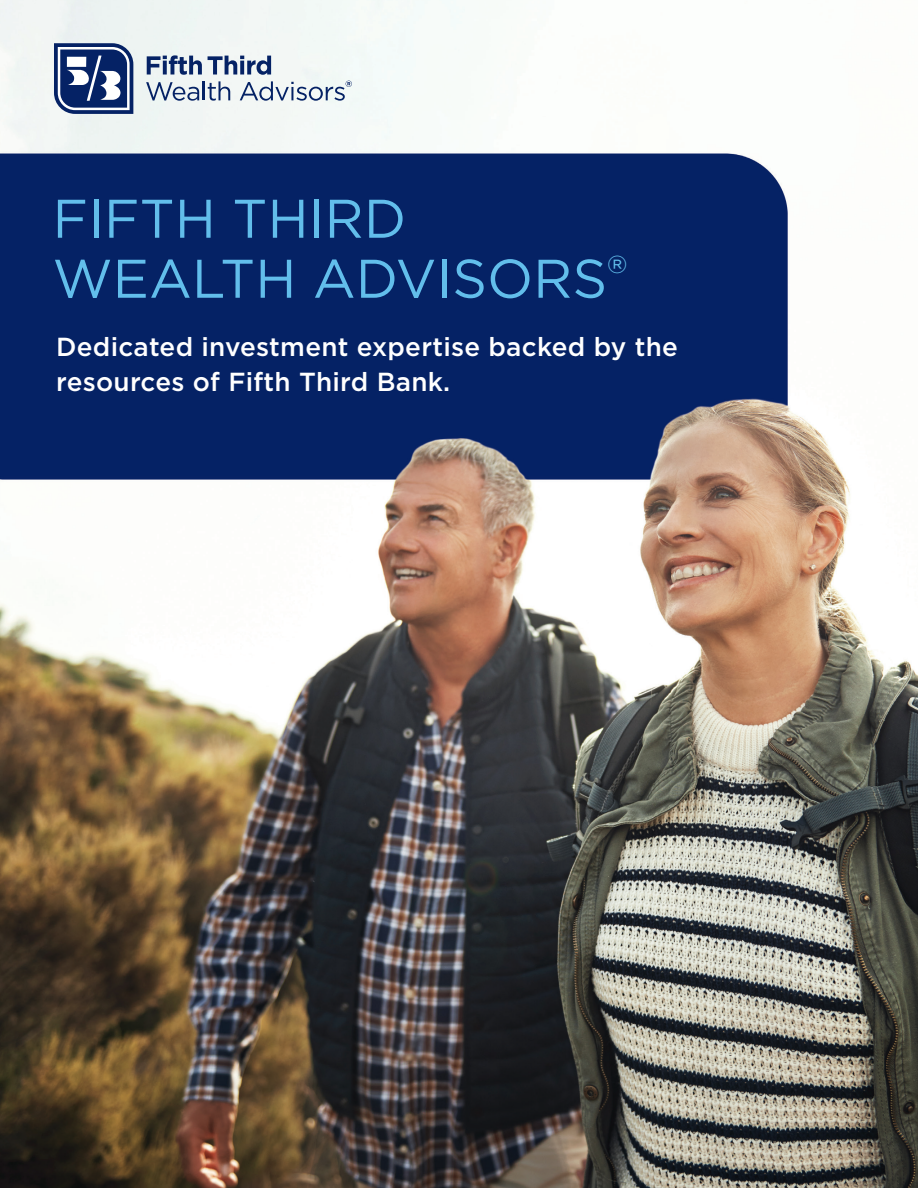
<style>
.page{position:relative;width:918px;height:1188px;background:#fff}
.page>*{position:absolute;margin:0;border:0;box-sizing:border-box;transform-origin:0 0}
.t1{font:54.3px/60px "Gotham";color:#62beeb}
.t2{font:500 26.1px/35.5px "Gotham";letter-spacing:.01em;color:#fff}
.t3{font:24.45px "Gotham";color:#62beeb}
</style>
<div class="page">
<img style="left:0;top:0;width:918px;height:1188px">
<svg style="left:54px;top:43px;width:79px;height:71px"></svg>
<svg style="left:146px;top:81px;width:84px;height:20px"></svg>
<svg style="left:147px;top:55px;width:55px;height:20px"></svg>
<svg style="left:208px;top:56px;width:63px;height:19px"></svg>
<svg style="left:240px;top:81px;width:112px;height:20px"></svg>
<h1 class="t1" style="left:52px;top:187px;width:556px">FIFTH THIRD<br>WEALTH ADVISORS</h1>
<h1 class="t3" style="left:607px;top:249px;width:22px">®</h1>
<p class="t2" style="left:56px;top:328px;width:623px">Dedicated investment expertise backed by the resources of Fifth Third Bank.</p>
</div>
